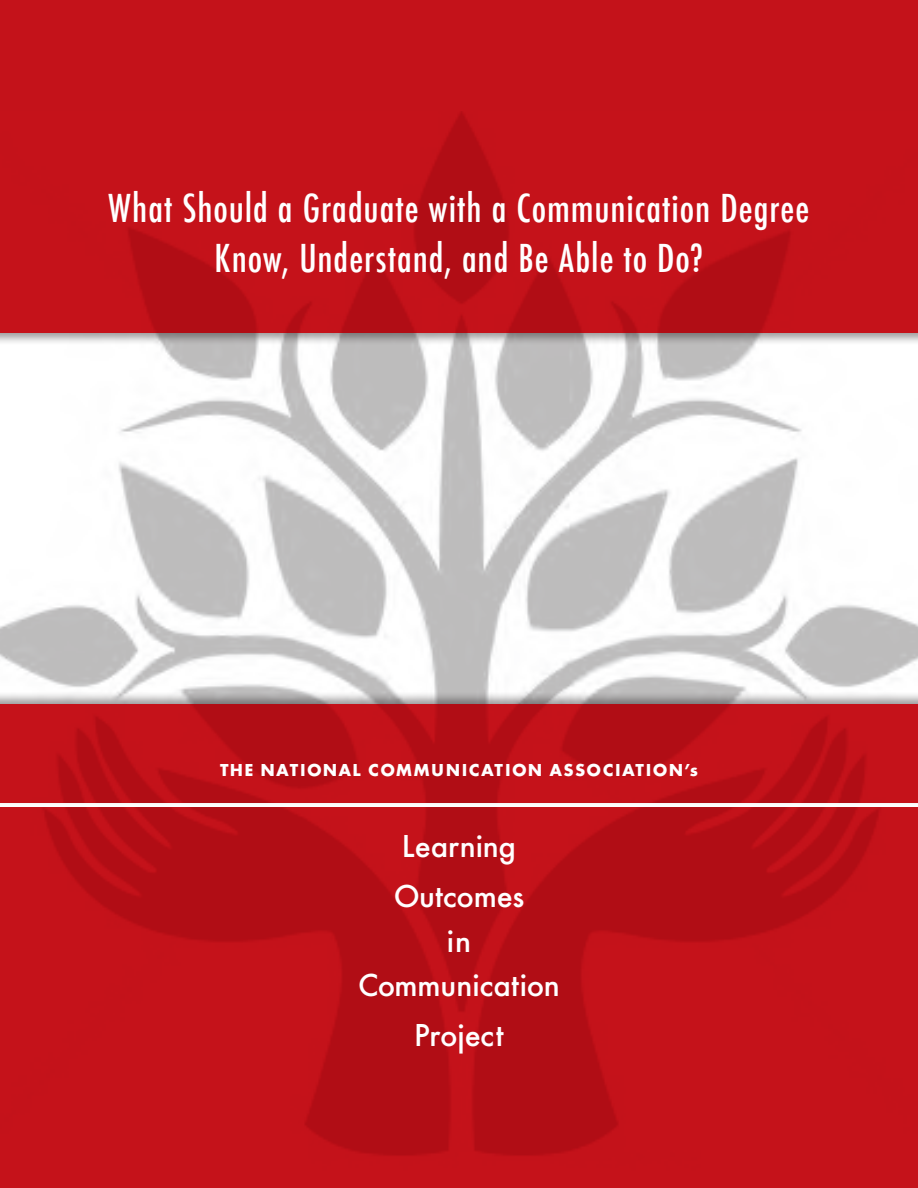
<style>
.page{position:relative;width:918px;height:1188px;background:#fff}
.page>*{position:absolute;margin:0;border:0;box-sizing:border-box;transform-origin:0 0}
.t1{font:500 condensed 37.5px/49.5px "Futura";letter-spacing:.025em;color:#fff;text-align:center}
.t2{font:500 33px/50.2px "Futura T";color:#fff}
.t3{font:700 18px "Futura T";letter-spacing:.07em;color:#fff}
</style>
<div class="page">
<img style="left:0;top:345px;width:918px;height:347px">
<img style="left:0;top:808px;width:918px;height:380px">
<div style="left:0;top:0;width:918px;height:345px;background:#231f20;opacity:.45"></div>
<div style="left:0;top:0;width:918px;height:333px;background:#c4121a"></div>
<div style="left:0;top:692px;width:918px;height:115px;background:#231f20;opacity:.45"></div>
<img style="left:0;top:704px;width:918px;height:98px">
<p class="t1" style="left:109px;top:184px;width:702px">What Should a Graduate with a Communication Degree<br>Know, Understand, and Be Able to Do?</p>
<p class="t3" style="left:220px;top:759px;width:479px">THE NATIONAL COMMUNICATION ASSOCIATION’S</p>
<p class="t2" style="left:394px;top:821px;width:132px">Learning<br>Outcomes</p>
<p class="t2" style="left:358px;top:918px;width:203px;line-height:44.2px;text-align:center">in<br>Communication</p>
<p class="t2" style="left:414px;top:1010px;width:91px">Project</p>
</div>
